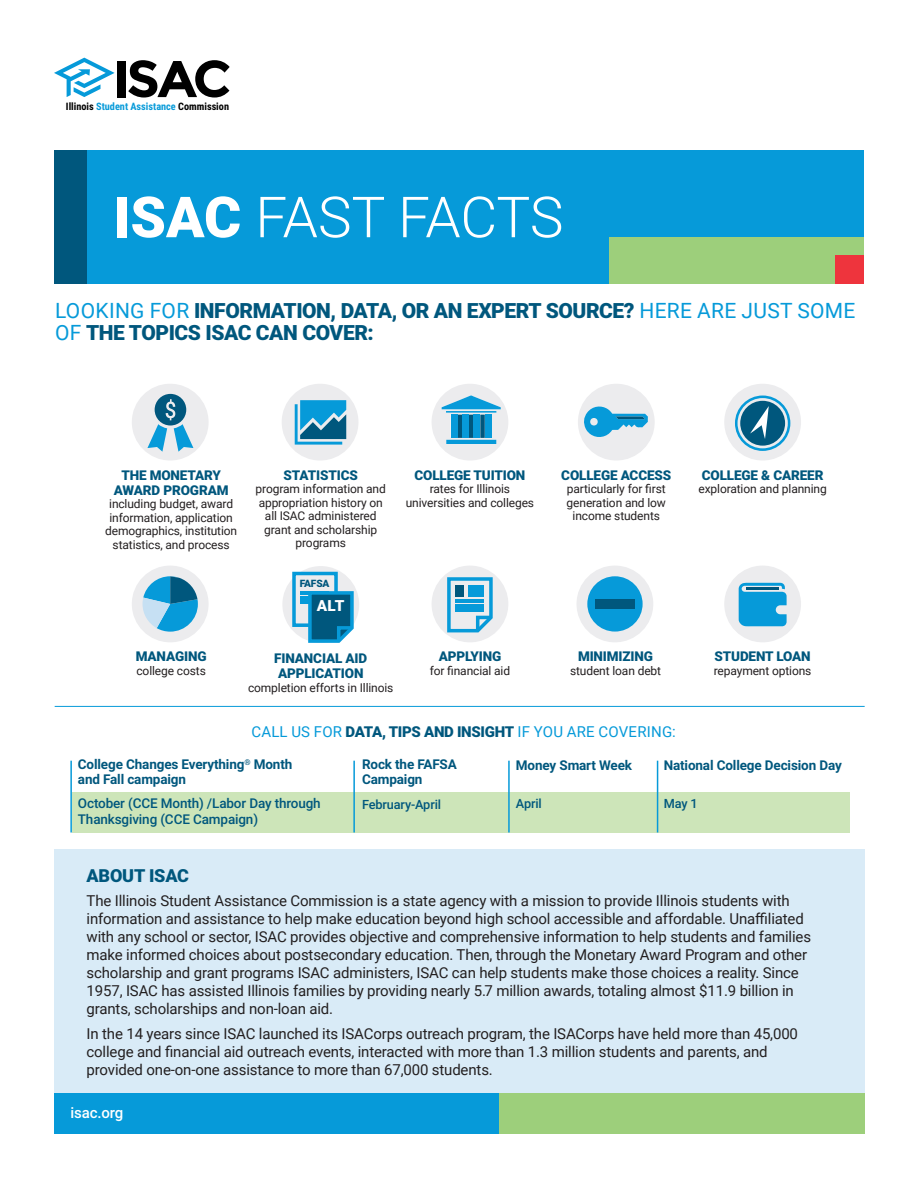
<style>
.page{position:relative;width:918px;height:1188px;background:#fff}
.page>*{position:absolute;margin:0;border:0;box-sizing:border-box;transform-origin:0 0}
.t1{font:300 56.7px "Roboto";letter-spacing:-.01em;color:#fff}
.t2{font:700 51.6px "Montserrat";color:#000}
.t3{font:900 21px/21.9px "Roboto";letter-spacing:-.02em;color:#00577d}
.t4{font:900 18px "Roboto";letter-spacing:-.01em;color:#00577d}
.t5{font:900 15.3px "Roboto";color:#fff}
.t6{font:15px/18px "Roboto";letter-spacing:-.01em;color:#231f20}
.t7{font:15px "Roboto";letter-spacing:.015em;color:#069ad9}
.t8{font:500 15px "Roboto";letter-spacing:-.01em;color:#fff}
.t9{font:900 13.5px/15px "Roboto";letter-spacing:-.01em;color:#00577d;text-align:center}
.t10{font:700 13.5px/15px "Roboto";letter-spacing:-.01em;color:#00577d}
.t11{font:500 13.5px "Roboto";letter-spacing:-.01em;color:#00577d}
.t12{font:500 12.75px "Roboto";letter-spacing:-.01em;color:#00577d}
.t13{font:12px/13.5px "Roboto";letter-spacing:-.01em;color:#231f20;text-align:center}
.t14{font:700 10.2px "Roboto Condensed";color:#000}
.t15{font:900 10.2px "Roboto";letter-spacing:-.015em;color:#00577d}
.s1{color:#069ad9}
.s2{font-weight:900}
.s3{font-weight:400;color:#069ad9}
.s4{font-weight:900;color:#00577d}
</style>
<div class="page">
<div style="left:55px;top:849px;width:810px;height:246px;background:#d9ebf7"></div>
<svg style="left:54px;top:58px;width:61px;height:39px"></svg>
<div style="left:54px;top:1094px;width:810px;height:40px;background:#069ad9"></div>
<div style="left:500px;top:1094px;width:364px;height:40px;background:#9dcf7b"></div>
<div style="left:54px;top:150px;width:810px;height:134px;background:#069ad9"></div>
<div style="left:54px;top:150px;width:33px;height:134px;background:#00577d"></div>
<div style="left:610px;top:237px;width:254px;height:47px;background:#9dcf7b"></div>
<div style="left:835px;top:255px;width:29px;height:29px;background:#ee343d"></div>
<div style="left:72px;top:792px;width:778px;height:40px;background:#cde5b9"></div>
<hr style="left:70px;top:761px;width:2px;height:71px;background:#069ad9">
<hr style="left:508px;top:761px;width:2px;height:71px;background:#069ad9">
<hr style="left:353px;top:761px;width:2px;height:71px;background:#069ad9">
<hr style="left:657px;top:761px;width:1px;height:71px;background:#069ad9">
<hr style="left:55px;top:706px;width:810px;height:1px;background:#069ad9">
<div style="left:132px;top:384px;width:77px;height:77px;background:#ececee;border-radius:50%"></div>
<svg style="left:147px;top:394px;width:46px;height:58px"></svg>
<div style="left:132px;top:566px;width:77px;height:76px;background:#ececee;border-radius:50%"></div>
<svg style="left:143px;top:576px;width:55px;height:56px"></svg>
<div style="left:282px;top:384px;width:76px;height:77px;background:#ececee;border-radius:50%"></div>
<svg style="left:295px;top:400px;width:51px;height:45px;background:#3497c2"></svg>
<div style="left:577px;top:566px;width:76px;height:76px;background:#ececee;border-radius:50%"></div>
<div style="left:587px;top:576px;width:56px;height:56px;background:#069ad9;border-radius:50%"></div>
<div style="left:595px;top:599px;width:40px;height:10px;background:#00577d"></div>
<svg style="left:432px;top:384px;width:76px;height:76px"></svg>
<div style="left:451px;top:415px;width:7px;height:23px;background:#069ad9"></div>
<div style="left:462px;top:415px;width:7px;height:23px;background:#069ad9"></div>
<div style="left:485px;top:415px;width:7px;height:23px;background:#069ad9"></div>
<div style="left:473px;top:415px;width:7px;height:23px;background:#069ad9"></div>
<div style="left:432px;top:566px;width:76px;height:76px;background:#ececee;border-radius:50%"></div>
<svg style="left:445px;top:577px;width:48px;height:59px"></svg>
<div style="left:456px;top:585px;width:8px;height:11px;background:#00577d"></div>
<div style="left:468px;top:585px;width:16px;height:11px;background:#069ad9"></div>
<hr style="left:455px;top:599px;width:28px;height:3px;background:#069ad9">
<hr style="left:455px;top:604px;width:28px;height:3px;background:#069ad9">
<hr style="left:455px;top:609px;width:28px;height:3px;background:#069ad9">
<div style="left:578px;top:384px;width:77px;height:77px;background:#ececee;border-radius:50%"></div>
<svg style="left:584px;top:406px;width:64px;height:31px"></svg>
<div style="left:724px;top:384px;width:77px;height:77px;background:#ececee;border-radius:50%"></div>
<svg style="left:735px;top:396px;width:55px;height:55px"></svg>
<div style="left:724px;top:566px;width:77px;height:76px;background:#ececee;border-radius:50%"></div>
<svg style="left:739px;top:583px;width:48px;height:43px;background:#28a6dc"></svg>
<hr style="left:746px;top:587px;width:33px;height:3px;background:#00577d">
<div style="left:282px;top:566px;width:77px;height:77px;background:#ececee;border-radius:50%"></div>
<svg style="left:290px;top:570px;width:64px;height:73px"></svg>
<p class="t2" style="left:113px;top:48px;width:120px">ISAC</p>
<p class="t14" style="left:66px;top:99px;width:165px">Illinois <span class="s1">Student Assistance</span> Commission</p>
<p class="t1" style="left:113px;top:177px;width:452px"><span class="s2">ISAC</span> FAST FACTS</p>
<p class="t3" style="left:55px;top:299px;width:802px"><span class="s3">LOOKING FOR</span> INFORMATION, DATA, OR AN EXPERT SOURCE? <span class="s3">HERE ARE JUST SOME<br>OF</span> THE TOPICS ISAC CAN COVER:</p>
<p class="t9" style="left:114px;top:467px;width:116px">THE MONETARY<br>AWARD PROGRAM</p>
<p class="t13" style="left:105px;top:497px;width:134px">including budget, award information, application demographics, institution statistics, and process</p>
<p class="t9" style="left:284px;top:467px;width:76px">STATISTICS</p>
<p class="t13" style="left:256px;top:482px;width:132px">program information and appropriation history on all ISAC administered grant and scholarship programs</p>
<p class="t15" style="left:300px;top:576px;width:31px">FAFSA</p>
<p class="t5" style="left:317px;top:595px;width:29px">ALT</p>
<p class="t9" style="left:414px;top:467px;width:112px">COLLEGE TUITION</p>
<p class="t13" style="left:406px;top:482px;width:130px">rates for Illinois universities and colleges</p>
<p class="t9" style="left:136px;top:649px;width:72px">MANAGING</p>
<p class="t13" style="left:137px;top:663px;width:71px">college costs</p>
<p class="t9" style="left:274px;top:651px;width:95px;text-align:left">FINANCIAL AID<br>APPLICATION</p>
<p class="t13" style="left:248px;top:680px;width:147px">completion efforts in Illinois</p>
<p class="t9" style="left:439px;top:649px;width:64px">APPLYING</p>
<p class="t13" style="left:430px;top:663px;width:82px">for financial aid</p>
<p class="t9" style="left:561px;top:467px;width:111px">COLLEGE ACCESS</p>
<p class="t13" style="left:567px;top:482px;width:101px">particularly for first generation and low income students</p>
<p class="t9" style="left:578px;top:649px;width:77px">MINIMIZING</p>
<p class="t13" style="left:570px;top:663px;width:93px">student loan debt</p>
<p class="t9" style="left:702px;top:467px;width:123px">COLLEGE &amp; CAREER</p>
<p class="t13" style="left:699px;top:482px;width:130px">exploration and planning</p>
<p class="t9" style="left:715px;top:649px;width:98px">STUDENT LOAN</p>
<p class="t13" style="left:714px;top:663px;width:99px">repayment options</p>
<p class="t7" style="left:251px;top:721px;width:426px">CALL US FOR <span class="s4">DATA, TIPS AND INSIGHT</span> IF YOU ARE COVERING:</p>
<p class="t10" style="left:78px;top:757px;width:216px">College Changes Everything<sup>®</sup> Month and Fall campaign</p>
<p class="t11" style="left:78px;top:793px;width:244px">October (CCE Month) /Labor Day through</p>
<p class="t11" style="left:78px;top:810px;width:182px">Thanksgiving (CCE Campaign)</p>
<p class="t10" style="left:362px;top:757px;width:96px">Rock the FAFSA</p>
<p class="t10" style="left:362px;top:772px;width:62px">Campaign</p>
<p class="t12" style="left:362px;top:796px;width:81px">February-April</p>
<p class="t10" style="left:516px;top:758px;width:118px">Money Smart Week</p>
<p class="t12" style="left:516px;top:794px;width:27px">April</p>
<p class="t10" style="left:664px;top:758px;width:180px">National College Decision Day</p>
<p class="t12" style="left:664px;top:794px;width:36px">May 1</p>
<p class="t4" style="left:87px;top:863px;width:104px">ABOUT ISAC</p>
<p class="t6" style="left:87px;top:892px;width:726px">The Illinois Student Assistance Commission is a state agency with a mission to provide Illinois students with information and assistance to help make education beyond high school accessible and affordable. Unaffiliated with any school or sector, ISAC provides objective and comprehensive information to help students and families make informed choices about postsecondary education. Then, through the Monetary Award Program and other scholarship and grant programs ISAC administers, ISAC can help students make those choices a reality. Since 1957, ISAC has assisted Illinois families by providing nearly 5.7 million awards, totaling almost $11.9 billion in grants, scholarships and non-loan aid.</p>
<p class="t6" style="left:87px;top:1024px;width:713px">In the 14 years since ISAC launched its ISACorps outreach program, the ISACorps have held more than 45,000 college and financial aid outreach events, interacted with more than 1.3 million students and parents, and provided one-on-one assistance to more than 67,000 students.</p>
<p class="t8" style="left:70px;top:1102px;width:54px">isac.org</p>
</div>
